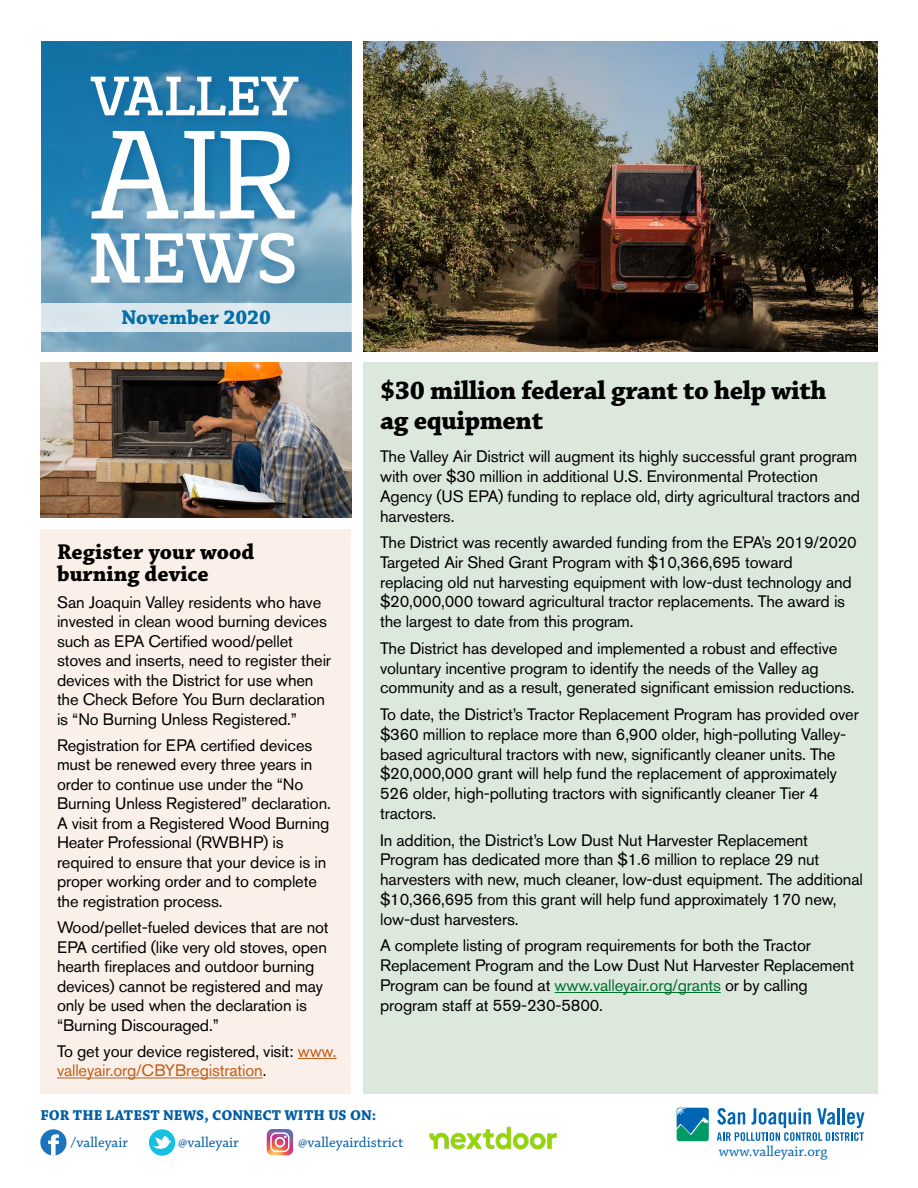
<style>
.page{position:relative;width:918px;height:1188px;background:#fff}
.page>*{position:absolute;margin:0;border:0;box-sizing:border-box;transform-origin:0 0}
.t1{font:700 27px/30px "Chaparral Pro";letter-spacing:-.015em;color:#000}
.t2{font:700 22.5px/22.5px "Chaparral Pro";color:#000}
.t3{font:700 21px "Chaparral Pro";color:#006da5}
.t4{font:16.5px/19.8px "Akzidenz Grotesk BE";letter-spacing:-.01em;color:#000}
.t5{font:16.5px/19.5px "Akzidenz Grotesk BE";letter-spacing:-.01em;color:#c15d17}
.t6{font:15px "Chaparral Pro";color:#005da4}
.t7{font:700 15px "Chaparral Pro";color:#005da4}
.t8{font:15px "Chaparral Pro";color:#0066b3}
.s1{color:#000}
.s2{color:#00702d}
</style>
<div class="page">
<svg style="left:41px;top:42px;width:310px;height:309px;background:#408ab3"></svg>
<div style="left:87px;top:72px;width:223px;height:55px;background:#044c82;opacity:.3"></div>
<svg style="left:91px;top:77px;width:207px;height:38px"></svg>
<div style="left:88px;top:127px;width:219px;height:103px;background:#044c82;opacity:.3"></div>
<svg style="left:92px;top:131px;width:203px;height:88px"></svg>
<div style="left:87px;top:228px;width:219px;height:67px;background:#044c82;opacity:.3"></div>
<svg style="left:91px;top:233px;width:204px;height:50px"></svg>
<div style="left:363px;top:363px;width:515px;height:731px;background:#dde8dd"></div>
<div style="left:40px;top:529px;width:311px;height:565px;background:#faf0e9"></div>
<div style="left:41px;top:303px;width:311px;height:28px;background:#dae6ed"></div>
<svg style="left:717px;top:1108px;width:147px;height:33px"></svg>
<svg style="left:676px;top:1107px;width:33px;height:35px"></svg>
<svg style="left:677px;top:1108px;width:32px;height:33px"></svg>
<div style="left:40px;top:1129px;width:27px;height:27px;background:#1c75bc;border-radius:50%"></div>
<svg style="left:48px;top:1134px;width:11px;height:22px"></svg>
<div style="left:149px;top:1129px;width:26px;height:27px;background:#15c1e1;border-radius:50%"></div>
<svg style="left:153px;top:1136px;width:19px;height:13px"></svg>
<svg style="left:267px;top:1129px;width:26px;height:26px"></svg>
<hr style="left:555px;top:992px;width:166px;height:1px;background:#00702d">
<hr style="left:298px;top:1058px;width:39px;height:1px;background:#c15d17">
<hr style="left:57px;top:1078px;width:206px;height:1px;background:#c15d17">
<img style="left:363px;top:41px;width:515px;height:310px">
<img style="left:429px;top:1127px;width:128px;height:23px">
<img style="left:40px;top:363px;width:311px;height:154px">
<p class="t3" style="left:121px;top:305px;width:151px">November 2020</p>
<h2 class="t2" style="left:57px;top:541px;width:199px">Register your wood burning device</h2>
<p class="t4" style="left:57px;top:592px;width:276px">San Joaquin Valley residents who have invested in clean wood burning devices such as EPA Certified wood/pellet stoves and inserts, need to register their devices with the District for use when the Check Before You Burn declaration is “No Burning Unless Registered.”</p>
<p class="t4" style="left:57px;top:735px;width:275px">Registration for EPA certified devices must be renewed every three years in order to continue use under the “No Burning Unless Registered” declaration.<br>A visit from a Registered Wood Burning Heater Professional (RWBHP) is required to ensure that your device is in proper working order and to complete the registration process.</p>
<p class="t4" style="left:57px;top:917px;width:273px">Wood/pellet-fueled devices that are not EPA certified (like very old stoves, open hearth fireplaces and outdoor burning devices) cannot be registered and may only be used when the declaration is “Burning Discouraged.”</p>
<p class="t5" style="left:57px;top:1041px;width:281px"><span class="s1">To get your device registered, visit:</span> www. valleyair.org/CBYBregistration<span class="s1">.</span></p>
<h1 class="t1" style="left:380px;top:376px;width:448px">$30 million federal grant to help with ag equipment</h1>
<p class="t4" style="left:380px;top:446px;width:481px">The Valley Air District will augment its highly successful grant program with over $30 million in additional U.S. Environmental Protection Agency (US EPA) funding to replace old, dirty agricultural tractors and harvesters.</p>
<p class="t4" style="left:380px;top:532px;width:478px">The District was recently awarded funding from the EPA’s 2019/2020<br>Targeted Air Shed Grant Program with $10,366,695 toward replacing old nut harvesting equipment with low-dust technology and $20,000,000 toward agricultural tractor replacements. The award is the largest to date from this program.</p>
<p class="t4" style="left:380px;top:638px;width:476px">The District has developed and implemented a robust and effective voluntary incentive program to identify the needs of the Valley ag community and as a result, generated significant emission reductions.</p>
<p class="t4" style="left:380px;top:704px;width:480px">To date, the District’s Tractor Replacement Program has provided over $360 million to replace more than 6,900 older, high-polluting Valley&shy;based agricultural tractors with new, significantly cleaner units. The $20,000,000 grant will help fund the replacement of approximately 526 older, high-polluting tractors with significantly cleaner Tier 4 tractors.</p>
<p class="t4" style="left:380px;top:830px;width:484px">In addition, the District’s Low Dust Nut Harvester Replacement Program has dedicated more than $1.6 million to replace 29 nut harvesters with new, much cleaner, low-dust equipment. The additional $10,366,695 from this grant will help fund approximately 170 new, low-dust harvesters.</p>
<p class="t4" style="left:380px;top:936px;width:476px">A complete listing of program requirements for both the Tractor Replacement Program and the Low Dust Nut Harvester Replacement Program can be found at <span class="s2">www.valleyair.org/grants</span> or by calling program staff at 559-230-5800.</p>
<p class="t7" style="left:40px;top:1106px;width:337px">FOR THE LATEST NEWS, CONNECT WITH US ON:</p>
<p class="t6" style="left:71px;top:1134px;width:59px">/valleyair</p>
<p class="t6" style="left:178px;top:1134px;width:62px">@valleyair</p>
<p class="t6" style="left:298px;top:1134px;width:107px">@valleyairdistrict</p>
<p class="t8" style="left:719px;top:1143px;width:110px">www.valleyair.org</p>
</div>
